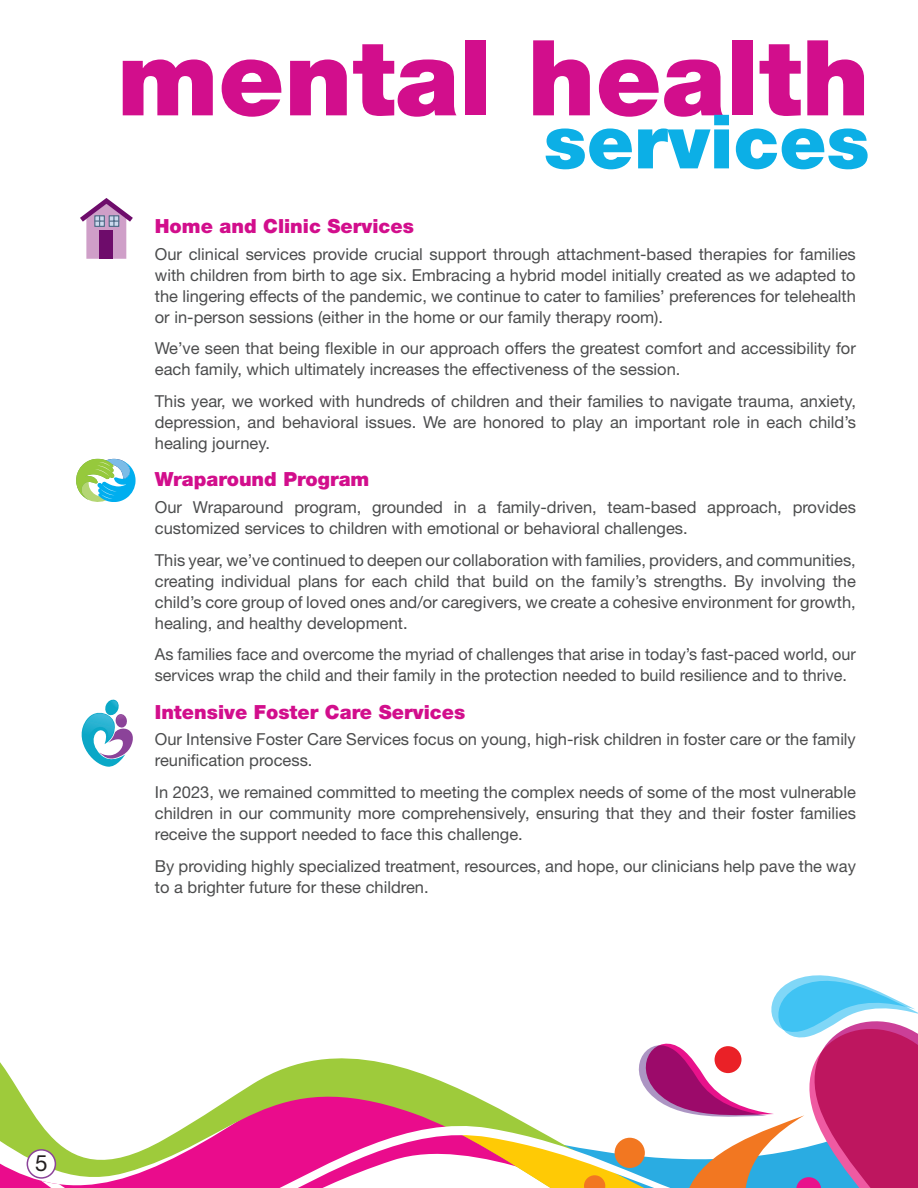
<style>
.page{position:relative;width:918px;height:1188px;background:#fff}
.page>*{position:absolute;margin:0;border:0;box-sizing:border-box;transform-origin:0 0}
.t1{font:900 105px "Helvetica Neue LT Std";color:#d20e8c}
.t2{font:900 75px "Helvetica Neue LT Std";color:#0cafe6}
.t3{font:22.5px "Helvetica Neue LT Std";color:#231f20}
.t4{font:900 19.5px "Helvetica Neue LT Std";color:#d20e8c}
.t5{font:16.5px/21px "Helvetica Neue LT Std";color:#4b4c4d}
</style>
<div class="page">
<svg style="left:0;top:1058px;width:455px;height:130px"></svg>
<svg style="left:41px;top:1115px;width:414px;height:73px;fill:#ea118c"></svg>
<svg style="left:455px;top:975px;width:463px;height:213px"></svg>
<svg style="left:76px;top:459px;width:60px;height:43px"></svg>
<svg style="left:81px;top:699px;width:52px;height:68px"></svg>
<svg style="left:80px;top:198px;width:53px;height:61px"></svg>
<div style="left:27px;top:1150px;width:28px;height:28px;background:#fff;border-radius:50%"></div>
<div style="left:27px;top:1149px;width:29px;height:30px;border:2px solid #8b4399;border-radius:50%"></div>
<p class="t1" style="left:117px;top:15px;width:754px">mental health</p>
<p class="t2" style="left:544px;top:97px;width:327px">services</p>
<p class="t4" style="left:155px;top:215px;width:261px">Home and Clinic Services</p>
<p class="t5" style="left:155px;top:243px;width:703px;text-align:justify">Our clinical services provide crucial support through attachment-based therapies for families with children from birth to age six. Embracing a hybrid model initially created as we adapted to the lingering effects of the pandemic, we continue to cater to families’ preferences for telehealth or in-person sessions (either in the home or our family therapy room).</p>
<p class="t5" style="left:155px;top:338px;width:703px">We’ve seen that being flexible in our approach offers the greatest comfort and accessibility for each family, which ultimately increases the effectiveness of the session.</p>
<p class="t5" style="left:155px;top:391px;width:703px;text-align:justify">This year, we worked with hundreds of children and their families to navigate trauma, anxiety, depression, and behavioral issues. We are honored to play an important role in each child’s healing journey.</p>
<p class="t4" style="left:155px;top:468px;width:216px">Wraparound Program</p>
<p class="t5" style="left:155px;top:496px;width:703px">Our Wraparound program, grounded in a family-driven, team-based approach, provides customized services to children with emotional or behavioral challenges.</p>
<p class="t5" style="left:155px;top:549px;width:703px;text-align:justify">This year, we’ve continued to deepen our collaboration with families, providers, and communities, creating individual plans for each child that build on the family’s strengths. By involving the child’s core group of loved ones and/or caregivers, we create a cohesive environment for growth, healing, and healthy development.</p>
<p class="t5" style="left:155px;top:644px;width:703px">As families face and overcome the myriad of challenges that arise in today’s fast-paced world, our services wrap the child and their family in the protection needed to build resilience and to thrive.</p>
<p class="t4" style="left:155px;top:700px;width:312px">Intensive Foster Care Services</p>
<p class="t5" style="left:155px;top:728px;width:703px">Our Intensive Foster Care Services focus on young, high-risk children in foster care or the family reunification process.</p>
<p class="t5" style="left:155px;top:781px;width:703px;text-align:justify">In 2023, we remained committed to meeting the complex needs of some of the most vulnerable children in our community more comprehensively, ensuring that they and their foster families receive the support needed to face this challenge.</p>
<p class="t5" style="left:155px;top:855px;width:703px">By providing highly specialized treatment, resources, and hope, our clinicians help pave the way to a brighter future for these children.</p>
<p class="t3" style="left:35px;top:1150px;width:14px">5</p>
</div>
